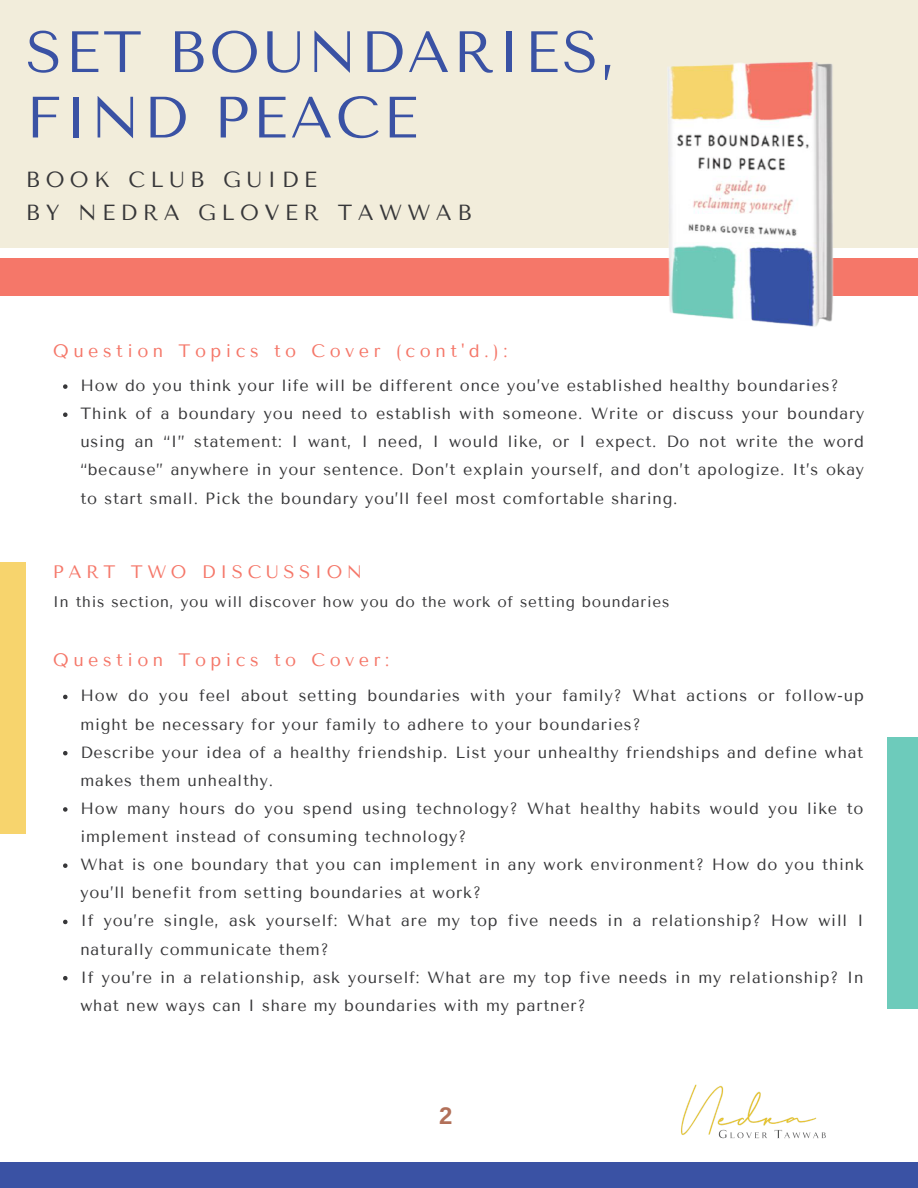
<style>
.page{position:relative;width:918px;height:1188px;background:#fff}
.page>*{position:absolute;margin:0;border:0;box-sizing:border-box;transform-origin:0 0}
.t1{font:58.2px/65.4px "Tenor Sans";letter-spacing:.05em;color:#3a52a4}
.t2{font:700 24px "Arimo";color:#b27059}
.t3{font:21.75px/33.9px "Tenor Sans";letter-spacing:.25em;color:#373739}
.t4{font:18px "Tenor Sans";letter-spacing:.25em;color:#f57769}
.t5{font:16.2px/28.2px "Tenor Sans";letter-spacing:.05em;color:#373739}
.t6{font:15.3px "Tenor Sans";letter-spacing:.05em;color:#373739}
</style>
<div class="page">
<div style="left:0;top:0;width:918px;height:248px;background:#f2eddb"></div>
<div style="left:0;top:259px;width:918px;height:37px;background:#f57769"></div>
<div style="left:0;top:1162px;width:918px;height:26px;background:#3a52a4"></div>
<img style="left:650px;top:62px;width:204px;height:265px">
<svg style="left:63px;top:695px;width:5px;height:4px"></svg>
<svg style="left:63px;top:751px;width:5px;height:4px"></svg>
<svg style="left:63px;top:807px;width:5px;height:5px"></svg>
<svg style="left:63px;top:863px;width:5px;height:5px"></svg>
<svg style="left:63px;top:920px;width:5px;height:4px"></svg>
<svg style="left:63px;top:976px;width:5px;height:4px"></svg>
<svg style="left:63px;top:384px;width:5px;height:5px"></svg>
<svg style="left:63px;top:412px;width:5px;height:5px"></svg>
<div style="left:0;top:562px;width:26px;height:271px;background:#f7d46d"></div>
<div style="left:887px;top:737px;width:31px;height:271px;background:#6dcbbb"></div>
<img style="left:681px;top:1084px;width:145px;height:55px">
<h1 class="t1" style="left:26px;top:20px;width:592px">SET BOUNDARIES,<br>FIND PEACE</h1>
<h3 class="t3" style="left:26px;top:162px;width:447px">BOOK CLUB GUIDE<br>BY NEDRA GLOVER TAWWAB</h3>
<p class="t4" style="left:53px;top:340px;width:456px">Question Topics to Cover (cont'd.):</p>
<p class="t5" style="left:80px;top:372px;width:785px">How do you think your life will be different once you’ve established healthy boundaries?<br>Think of a boundary you need to establish with someone. Write or discuss your boundary using an “I” statement: I want, I need, I would like, or I expect. Do not write the word “because” anywhere in your sentence. Don’t explain yourself, and don’t apologize. It’s okay to start small. Pick the boundary you’ll feel most comfortable sharing.</p>
<p class="t4" style="left:53px;top:562px;width:311px">PART TWO DISCUSSION</p>
<p class="t6" style="left:53px;top:593px;width:618px">In this section, you will discover how you do the work of setting boundaries</p>
<p class="t4" style="left:53px;top:650px;width:338px">Question Topics to Cover:</p>
<p class="t5" style="left:80px;top:682px;width:785px">How do you feel about setting boundaries with your family? What actions or follow-up might be necessary for your family to adhere to your boundaries?<br>Describe your idea of a healthy friendship. List your unhealthy friendships and define what makes them unhealthy.<br>How many hours do you spend using technology? What healthy habits would you like to implement instead of consuming technology?<br>What is one boundary that you can implement in any work environment? How do you think you’ll benefit from setting boundaries at work?<br>If you’re single, ask yourself: What are my top five needs in a relationship? How will I naturally communicate them?<br>If you’re in a relationship, ask yourself: What are my top five needs in my relationship? In what new ways can I share my boundaries with my partner?</p>
<h2 class="t2" style="left:439px;top:1102px;width:15px">2</h2>
</div>
